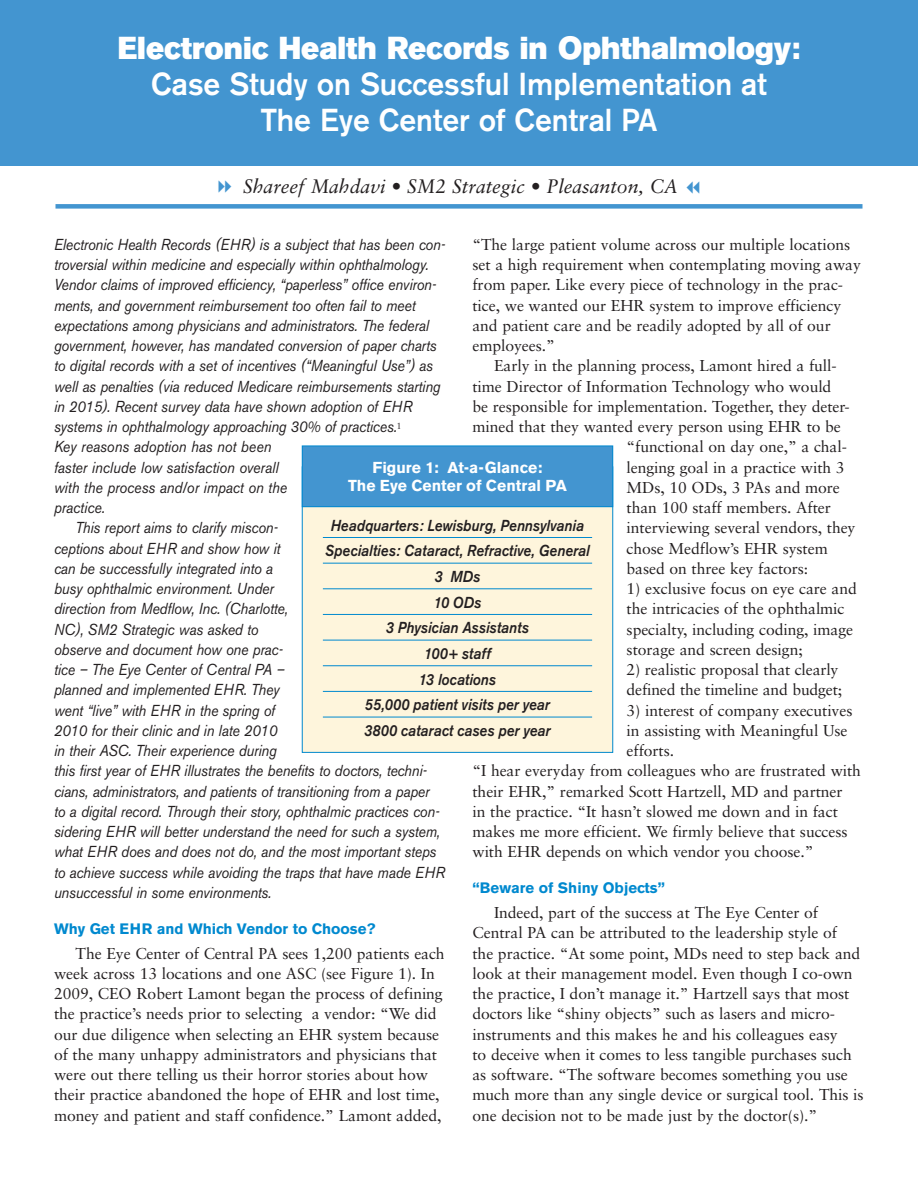
<style>
.page{position:relative;width:918px;height:1188px;background:#fff}
.page>*{position:absolute;margin:0;border:0;box-sizing:border-box;transform-origin:0 0}
.Main_Title{font:31.5px/36px "Akzidenz Grotesk BE Super";color:#fff;text-align:center;scale:.95 1}
.Main_Title-2{font:500 31.5px "Akzidenz Grotesk BE";color:#fff;scale:.95 1}
.t1{font:italic 19.5px "Sabon";color:#231f20}
.Body_Text{font:15.75px/20.2px "Sabon";letter-spacing:-.005em;color:#231f20}
.Intro{font:italic 15.75px/20.2px "Akzidenz Grotesk BE";letter-spacing:-.01em;color:#231f20;scale:.9 1}
.Dr__profile_text{font:italic 500 15.75px "Akzidenz Grotesk BE";letter-spacing:.005em;color:#231f20;scale:.9 1}
.Figure_Titles{font:700 15.75px "Akzidenz Grotesk BE";color:#fff}
.Subhead1{font:700 15px "Akzidenz Grotesk BE";color:#0089cf}
.s1{font-family:"Akzidenz Grotesk BE";font-weight:500}
</style>
<div class="page">
<div style="left:0;top:0;width:918px;height:165px;background:#4395d0"></div>
<div style="left:56px;top:204px;width:806px;height:5px;background:#4395d0"></div>
<div style="left:302px;top:467px;width:311px;height:285px;background:#fef5dc"></div>
<hr style="left:323px;top:537px;width:269px;height:1px;background:#0089cf">
<hr style="left:323px;top:563px;width:269px;height:1px;background:#0089cf">
<hr style="left:323px;top:588px;width:269px;height:1px;background:#0089cf">
<hr style="left:323px;top:614px;width:269px;height:1px;background:#0089cf">
<hr style="left:323px;top:640px;width:269px;height:1px;background:#0089cf">
<hr style="left:323px;top:665px;width:269px;height:1px;background:#0089cf">
<hr style="left:323px;top:691px;width:269px;height:1px;background:#0089cf">
<hr style="left:323px;top:717px;width:269px;height:1px;background:#0089cf">
<div style="left:302px;top:446px;width:311px;height:61px;background:#4395d0"></div>
<div style="left:302px;top:446px;width:311px;height:61px;border:1px solid #0089cf"></div>
<p class="Main_Title" style="left:118px;top:30px;width:720px">Electronic Health Records in Ophthalmology:<br><span class="s1">Case Study on Successful Implementation at</span></p>
<p class="Main_Title-2" style="left:261px;top:101px;width:419px">The Eye Center of Central PA</p>
<p class="t1" style="left:243px;top:175px;width:437px">Shareef Mahdavi • SM2 Strategic • Pleasanton, CA</p>
<p class="Intro" style="left:54px;top:234px;width:436px">Electronic Health Records (EHR) is a subject that has been con&shy;troversial within medicine and especially within ophthalmology.<br>Vendor claims of improved efficiency, “paperless” office environ&shy;ments, and government reimbursement too often fail to meet expectations among physicians and administrators. The federal government, however, has mandated conversion of paper charts to digital records with a set of incentives (“Meaningful Use”) as well as penalties (via reduced Medicare reimbursements starting in 2015). Recent survey data have shown adoption of EHR systems in ophthalmology approaching 30% of practices.<sup>1<br></sup>Key reasons adoption has not been<br>faster include low satisfaction overall<br>with the process and/or impact on the<br>practice.</p>
<p class="Intro" style="left:54px;top:518px;width:436px;text-indent:22px">This report aims to clarify miscon-<br>ceptions about EHR and show how it<br>can be successfully integrated into a<br>busy ophthalmic environment. Under<br>direction from Medflow, Inc. (Charlotte,<br>NC), SM2 Strategic was asked to<br>observe and document how one prac-<br>tice – The Eye Center of Central PA –<br>planned and implemented EHR. They<br>went “live” with EHR in the spring of<br>2010 for their clinic and in late 2010<br>in their ASC. Their experience during<br>this first year of EHR illustrates the benefits to doctors, techni&shy;cians, administrators, and patients of transitioning from a paper<br>to a digital record. Through their story, ophthalmic practices con&shy;sidering EHR will better understand the need for such a system, what EHR does and does not do, and the most important steps to achieve success while avoiding the traps that have made EHR unsuccessful in some environments.</p>
<p class="Subhead1" style="left:54px;top:920px;width:323px">Why Get EHR and Which Vendor to Choose?</p>
<p class="Body_Text" style="left:54px;top:943px;width:392px;text-indent:22px">The Eye Center of Central PA sees 1,200 patients each week across 13 locations and one ASC (see Figure 1). In 2009, CEO Robert Lamont began the process of defining the practice’s needs prior to selecting a vendor: “We did our due diligence when selecting an EHR system because of the many unhappy administrators and physicians that were out there telling us their horror stories about how their practice abandoned the hope of EHR and lost time, money and patient and staff confidence.” Lamont added,</p>
<p class="Body_Text" style="left:472px;top:234px;width:390px">“The large patient volume across our multiple locations set a high requirement when contemplating moving away from paper. Like every piece of technology in the prac&shy;tice, we wanted our EHR system to improve efficiency and patient care and be readily adopted by all of our employees.”</p>
<p class="Body_Text" style="left:494px;top:355px;width:344px">Early in the planning process, Lamont hired a full-</p>
<p class="Body_Text" style="left:472px;top:376px;width:360px">time Director of Information Technology who would</p>
<p class="Body_Text" style="left:472px;top:396px;width:379px">be responsible for implementation. Together, they deter-</p>
<p class="Body_Text" style="left:472px;top:416px;width:370px">mined that they wanted every person using EHR to be</p>
<p class="Body_Text" style="left:627px;top:436px;width:222px">“functional on day one,” a chal-</p>
<p class="Body_Text" style="left:627px;top:457px;width:220px">lenging goal in a practice with 3</p>
<p class="Body_Text" style="left:627px;top:477px;width:215px">MDs, 10 ODs, 3 PAs and more</p>
<p class="Body_Text" style="left:627px;top:497px;width:206px">than 100 staff members. After</p>
<p class="Body_Text" style="left:627px;top:517px;width:230px">interviewing several vendors, they</p>
<p class="Body_Text" style="left:627px;top:538px;width:203px">chose Medflow’s EHR system</p>
<p class="Body_Text" style="left:627px;top:558px;width:183px">based on three key factors:</p>
<p class="Body_Text" style="left:627px;top:578px;width:232px">1) exclusive focus on eye care and the intricacies of the ophthalmic specialty, including coding, image storage and screen design;</p>
<p class="Body_Text" style="left:627px;top:659px;width:217px">2) realistic proposal that clearly defined the timeline and budget;</p>
<p class="Body_Text" style="left:627px;top:700px;width:227px">3) interest of company executives</p>
<p class="Body_Text" style="left:627px;top:720px;width:222px">in assisting with Meaningful Use</p>
<p class="Body_Text" style="left:627px;top:740px;width:49px">efforts.</p>
<p class="Body_Text" style="left:472px;top:760px;width:390px">“I hear everyday from colleagues who are frustrated with</p>
<p class="Body_Text" style="left:472px;top:781px;width:372px">their EHR,” remarked Scott Hartzell, MD and partner</p>
<p class="Body_Text" style="left:472px;top:801px;width:367px">in the practice. “It hasn’t slowed me down and in fact</p>
<p class="Body_Text" style="left:472px;top:821px;width:377px">makes me more efficient. We firmly believe that success</p>
<p class="Body_Text" style="left:472px;top:841px;width:343px">with EHR depends on which vendor you choose.”</p>
<p class="Subhead1" style="left:472px;top:879px;width:194px">“Beware of Shiny Objects”</p>
<p class="Body_Text" style="left:472px;top:902px;width:393px;text-indent:22px">Indeed, part of the success at The Eye Center of Central PA can be attributed to the leadership style of<br>the practice. “At some point, MDs need to step back and look at their management model. Even though I co-own the practice, I don’t manage it.” Hartzell says that most doctors like “shiny objects” such as lasers and micro&shy;instruments and this makes he and his colleagues easy<br>to deceive when it comes to less tangible purchases such as software. “The software becomes something you use much more than any single device or surgical tool. This is one decision not to be made just by the doctor(s).”</p>
<p class="Figure_Titles" style="left:373px;top:459px;width:172px">Figure 1: At-a-Glance:</p>
<p class="Figure_Titles" style="left:348px;top:477px;width:220px">The Eye Center of Central PA</p>
<p class="Dr__profile_text" style="left:331px;top:516px;width:283px">Headquarters: Lewisburg, Pennsylvania</p>
<p class="Dr__profile_text" style="left:325px;top:542px;width:295px">Specialties: Cataract, Refractive, General</p>
<p class="Dr__profile_text" style="left:435px;top:567px;width:52px">3 MDs</p>
<p class="Dr__profile_text" style="left:434px;top:593px;width:54px">10 ODs</p>
<p class="Dr__profile_text" style="left:386px;top:619px;width:160px">3 Physician Assistants</p>
<p class="Dr__profile_text" style="left:424px;top:644px;width:76px">100+ staff</p>
<p class="Dr__profile_text" style="left:419px;top:670px;width:87px">13 locations</p>
<p class="Dr__profile_text" style="left:365px;top:696px;width:207px">55,000 patient visits per year</p>
<p class="Dr__profile_text" style="left:364px;top:721px;width:208px">3800 cataract cases per year</p>
</div>
